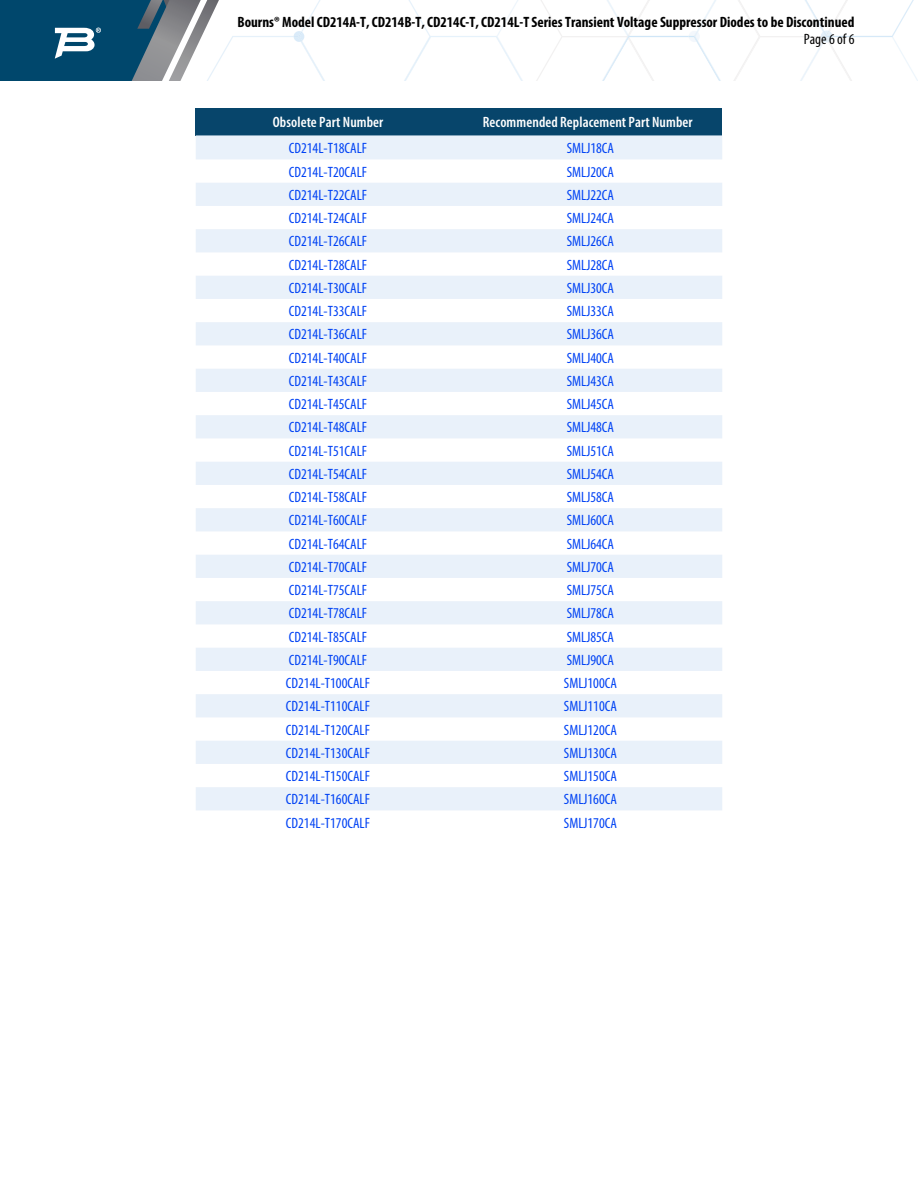
<style>
.page{position:relative;width:918px;height:1188px;background:#fff}
.page>*{position:absolute;margin:0;border:0;box-sizing:border-box;transform-origin:0 0}
.t1{font:condensed 15px "Myriad Pro";color:#0042f4}
.t2{font:700 condensed 15px "Myriad Pro";color:#000}
.t3{font:600 condensed 15px "Myriad Pro";letter-spacing:.005em;color:#fff}
.t4{font:condensed 15px "Myriad Pro";color:#000}
</style>
<div class="page">
<svg style="left:404px;top:0;width:514px;height:81px"></svg>
<svg style="left:0;top:0;width:325px;height:81px"></svg>
<div style="left:196px;top:108px;width:526px;height:27px;background:#07456b"></div>
<svg style="left:196px;top:135px;width:526px;height:675px;fill:#eaf1fa"></svg>
<p class="t2" style="left:238px;top:13px;width:618px">Bourns® Model CD214A-T, CD214B-T, CD214C-T, CD214L-T Series Transient Voltage Suppressor Diodes to be Discontinued</p>
<p class="t4" style="left:804px;top:30px;width:52px">Page 6 of 6</p>
<p class="t3" style="left:273px;top:113px;width:112px">Obsolete Part Number</p>
<p class="t3" style="left:483px;top:113px;width:211px">Recommended Replacement Part Number</p>
<p class="t1" style="left:289px;top:139px;width:80px">CD214L-T18CALF</p>
<p class="t1" style="left:567px;top:139px;width:49px">SMLJ18CA</p>
<p class="t1" style="left:289px;top:163px;width:80px">CD214L-T20CALF</p>
<p class="t1" style="left:567px;top:163px;width:49px">SMLJ20CA</p>
<p class="t1" style="left:289px;top:186px;width:80px">CD214L-T22CALF</p>
<p class="t1" style="left:567px;top:186px;width:49px">SMLJ22CA</p>
<p class="t1" style="left:289px;top:209px;width:80px">CD214L-T24CALF</p>
<p class="t1" style="left:567px;top:209px;width:49px">SMLJ24CA</p>
<p class="t1" style="left:289px;top:232px;width:80px">CD214L-T26CALF</p>
<p class="t1" style="left:567px;top:232px;width:49px">SMLJ26CA</p>
<p class="t1" style="left:289px;top:256px;width:80px">CD214L-T28CALF</p>
<p class="t1" style="left:567px;top:256px;width:49px">SMLJ28CA</p>
<p class="t1" style="left:289px;top:279px;width:80px">CD214L-T30CALF</p>
<p class="t1" style="left:567px;top:279px;width:49px">SMLJ30CA</p>
<p class="t1" style="left:289px;top:302px;width:80px">CD214L-T33CALF</p>
<p class="t1" style="left:567px;top:302px;width:49px">SMLJ33CA</p>
<p class="t1" style="left:289px;top:325px;width:80px">CD214L-T36CALF</p>
<p class="t1" style="left:567px;top:325px;width:49px">SMLJ36CA</p>
<p class="t1" style="left:289px;top:349px;width:80px">CD214L-T40CALF</p>
<p class="t1" style="left:567px;top:349px;width:49px">SMLJ40CA</p>
<p class="t1" style="left:289px;top:372px;width:80px">CD214L-T43CALF</p>
<p class="t1" style="left:567px;top:372px;width:49px">SMLJ43CA</p>
<p class="t1" style="left:289px;top:395px;width:80px">CD214L-T45CALF</p>
<p class="t1" style="left:567px;top:395px;width:49px">SMLJ45CA</p>
<p class="t1" style="left:289px;top:418px;width:80px">CD214L-T48CALF</p>
<p class="t1" style="left:567px;top:418px;width:49px">SMLJ48CA</p>
<p class="t1" style="left:289px;top:442px;width:80px">CD214L-T51CALF</p>
<p class="t1" style="left:567px;top:442px;width:49px">SMLJ51CA</p>
<p class="t1" style="left:289px;top:465px;width:80px">CD214L-T54CALF</p>
<p class="t1" style="left:567px;top:465px;width:49px">SMLJ54CA</p>
<p class="t1" style="left:289px;top:488px;width:80px">CD214L-T58CALF</p>
<p class="t1" style="left:567px;top:488px;width:49px">SMLJ58CA</p>
<p class="t1" style="left:289px;top:511px;width:80px">CD214L-T60CALF</p>
<p class="t1" style="left:567px;top:511px;width:49px">SMLJ60CA</p>
<p class="t1" style="left:289px;top:535px;width:80px">CD214L-T64CALF</p>
<p class="t1" style="left:567px;top:535px;width:49px">SMLJ64CA</p>
<p class="t1" style="left:289px;top:558px;width:80px">CD214L-T70CALF</p>
<p class="t1" style="left:567px;top:558px;width:49px">SMLJ70CA</p>
<p class="t1" style="left:289px;top:581px;width:80px">CD214L-T75CALF</p>
<p class="t1" style="left:567px;top:581px;width:49px">SMLJ75CA</p>
<p class="t1" style="left:289px;top:604px;width:80px">CD214L-T78CALF</p>
<p class="t1" style="left:567px;top:604px;width:49px">SMLJ78CA</p>
<p class="t1" style="left:289px;top:628px;width:80px">CD214L-T85CALF</p>
<p class="t1" style="left:567px;top:628px;width:49px">SMLJ85CA</p>
<p class="t1" style="left:289px;top:651px;width:80px">CD214L-T90CALF</p>
<p class="t1" style="left:567px;top:651px;width:49px">SMLJ90CA</p>
<p class="t1" style="left:286px;top:674px;width:86px">CD214L-T100CALF</p>
<p class="t1" style="left:564px;top:674px;width:54px">SMLJ100CA</p>
<p class="t1" style="left:286px;top:697px;width:86px">CD214L-T110CALF</p>
<p class="t1" style="left:564px;top:697px;width:54px">SMLJ110CA</p>
<p class="t1" style="left:286px;top:721px;width:86px">CD214L-T120CALF</p>
<p class="t1" style="left:564px;top:721px;width:54px">SMLJ120CA</p>
<p class="t1" style="left:286px;top:744px;width:86px">CD214L-T130CALF</p>
<p class="t1" style="left:564px;top:744px;width:54px">SMLJ130CA</p>
<p class="t1" style="left:286px;top:767px;width:86px">CD214L-T150CALF</p>
<p class="t1" style="left:564px;top:767px;width:54px">SMLJ150CA</p>
<p class="t1" style="left:286px;top:790px;width:86px">CD214L-T160CALF</p>
<p class="t1" style="left:564px;top:790px;width:54px">SMLJ160CA</p>
<p class="t1" style="left:286px;top:814px;width:86px">CD214L-T170CALF</p>
<p class="t1" style="left:564px;top:814px;width:54px">SMLJ170CA</p>
</div>
